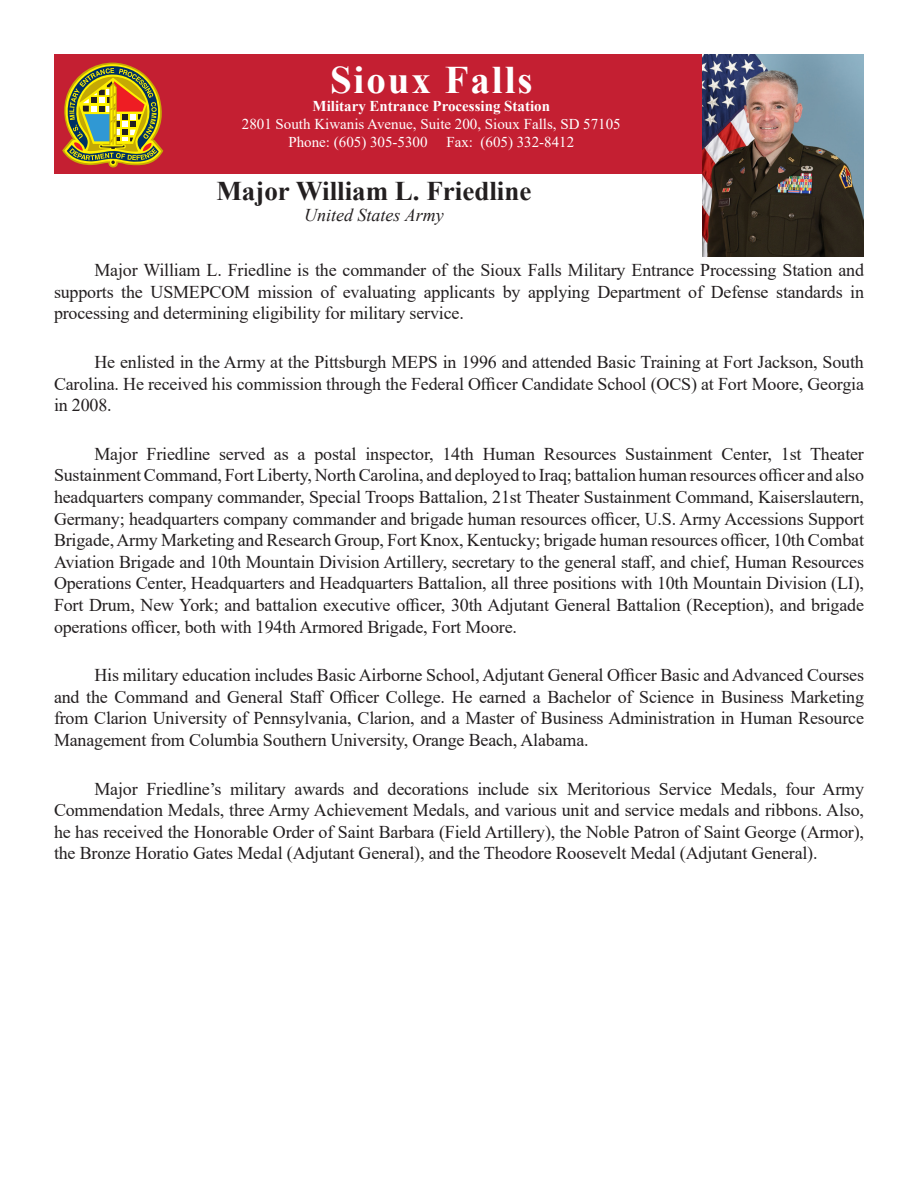
<style>
.page{position:relative;width:918px;height:1188px;background:#fff}
.page>*{position:absolute;margin:0;border:0;box-sizing:border-box;transform-origin:0 0}
.t1{font:700 39px "Times New Roman";letter-spacing:.05em;color:#fff}
.t2{font:700 27px "Times New Roman";color:#231f20}
.t3{font:18px/21.6px "Times New Roman";letter-spacing:-.01em;color:#231f20;text-align:justify}
.t4{font:italic 18px "Times New Roman";color:#231f20}
.t5{font:15px "Times New Roman";color:#fff}
.t6{font:700 15px "Times New Roman";color:#fff}
</style>
<div class="page">
<div style="left:54px;top:54px;width:810px;height:120px;background:#c41f32"></div>
<svg style="left:62px;top:63px;width:101px;height:104px"></svg>
<img style="left:702px;top:54px;width:162px;height:203px">
<p class="t1" style="left:330px;top:51px;width:204px">Sioux Falls</p>
<p class="t6" style="left:313px;top:95px;width:239px">Military Entrance Processing Station</p>
<p class="t5" style="left:242px;top:113px;width:380px">2801 South Kiwanis Avenue, Suite 200, Sioux Falls, SD 57105</p>
<p class="t5" style="left:288px;top:131px;width:141px">Phone: (605) 305-5300</p>
<p class="t5" style="left:446px;top:131px;width:129px">Fax: (605) 332-8412</p>
<p class="t2" style="left:216px;top:171px;width:317px">Major William L. Friedline</p>
<p class="t4" style="left:304px;top:203px;width:141px">United States Army</p>
<p class="t3" style="left:54px;top:259px;width:812px;text-indent:40px">Major William L. Friedline is the commander of the Sioux Falls Military Entrance Processing Station and supports the USMEPCOM mission of evaluating applicants by applying Department of Defense standards in processing and determining eligibility for military service.</p>
<p class="t3" style="left:54px;top:351px;width:812px;text-indent:40px">He enlisted in the Army at the Pittsburgh MEPS in 1996 and attended Basic Training at Fort Jackson, South Carolina. He received his commission through the Federal Officer Candidate School (OCS) at Fort Moore, Georgia in 2008.</p>
<p class="t3" style="left:54px;top:442px;width:812px;text-indent:40px">Major Friedline served as a postal inspector, 14th Human Resources Sustainment Center, 1st Theater Sustainment Command, Fort Liberty, North Carolina, and deployed to Iraq; battalion human resources officer and also headquarters company commander, Special Troops Battalion, 21st Theater Sustainment Command, Kaiserslautern, Germany; headquarters company commander and brigade human resources officer, U.S. Army Accessions Support Brigade, Army Marketing and Research Group, Fort Knox, Kentucky; brigade human resources officer, 10th Combat Aviation Brigade and 10th Mountain Division Artillery, secretary to the general staff, and chief, Human Resources Operations Center, Headquarters and Headquarters Battalion, all three positions with 10th Mountain Division (LI), Fort Drum, New York; and battalion executive officer, 30th Adjutant General Battalion (Reception), and brigade operations officer, both with 194th Armored Brigade, Fort Moore.</p>
<p class="t3" style="left:54px;top:664px;width:812px;text-indent:40px">His military education includes Basic Airborne School, Adjutant General Officer Basic and Advanced Courses and the Command and General Staff Officer College. He earned a Bachelor of Science in Business Marketing from Clarion University of Pennsylvania, Clarion, and a Master of Business Administration in Human Resource Management from Columbia Southern University, Orange Beach, Alabama.</p>
<p class="t3" style="left:54px;top:777px;width:812px;text-indent:40px">Major Friedline’s military awards and decorations include six Meritorious Service Medals, four Army Commendation Medals, three Army Achievement Medals, and various unit and service medals and ribbons. Also, he has received the Honorable Order of Saint Barbara (Field Artillery), the Noble Patron of Saint George (Armor), the Bronze Horatio Gates Medal (Adjutant General), and the Theodore Roosevelt Medal (Adjutant General).</p>
</div>
